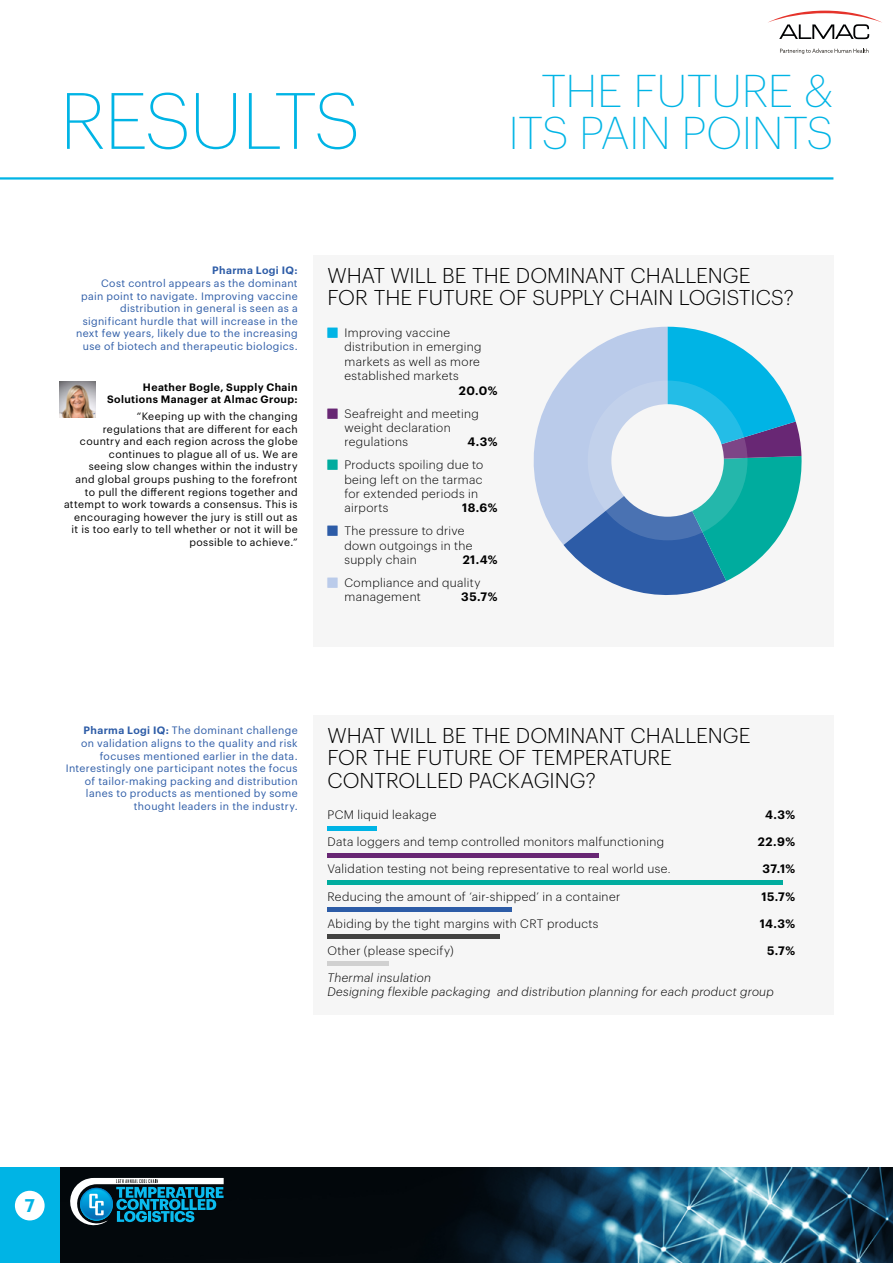
<style>
.page{position:relative;width:893px;height:1263px;background:#fff}
.page>*{position:absolute;margin:0;border:0;box-sizing:border-box;transform-origin:0 0}
.t1{font:200 78px "Graphik";letter-spacing:-.03em;color:#00b4e5}
.t2{font:200 45px/42px "Graphik";letter-spacing:-.015em;color:#00b4e5;text-align:right}
.t3{font:300 21px/22.5px "Graphik";letter-spacing:-.005em;color:#000}
.t4{font:600 18px "Graphik";color:#00b4e5}
.t5{font:300 12px/14.4px "Graphik";letter-spacing:.03em;color:#000}
.t6{font:italic 300 12px/14.4px "Graphik";letter-spacing:.025em;color:#000}
.t7{font:600 12px "Graphik";letter-spacing:.035em;color:#000}
.t8{font:10.5px/12.6px "Graphik";letter-spacing:.035em;color:#2d5ca7;text-align:right}
.t9{font:10.5px/12.6px "Graphik";letter-spacing:.035em;color:#000;text-align:right}
.t10{font:600 10.5px/12.6px "Graphik";letter-spacing:.04em;color:#000;text-align:right}
.t11{font:600 10.5px "Graphik";letter-spacing:.04em;color:#2d5ca7}
.s1{font-weight:600}
</style>
<div class="page">
<img style="left:60px;top:1167px;width:833px;height:96px">
<svg style="left:70px;top:1178px;width:154px;height:47px;background:#317086"></svg>
<div style="left:0;top:1167px;width:60px;height:96px;background:#00b4e5"></div>
<div style="left:15px;top:1191px;width:30px;height:29px;background:#fff;border-radius:50%"></div>
<hr style="left:0;top:177px;width:833px;height:3px;background:#00b4e5">
<div style="left:313px;top:255px;width:520px;height:391px;background:#f6f6f6"></div>
<svg style="left:533px;top:327px;width:269px;height:268px"></svg>
<svg style="left:588px;top:381px;width:159px;height:159px"></svg>
<div style="left:313px;top:715px;width:520px;height:299px;background:#f6f6f6"></div>
<hr style="left:327px;top:826px;width:50px;height:4px;background:#00b4e5">
<hr style="left:327px;top:880px;width:456px;height:4px;background:#00ac9e">
<div style="left:327px;top:934px;width:173px;height:5px;background:#434342"></div>
<hr style="left:327px;top:853px;width:271px;height:4px;background:#682774">
<hr style="left:327px;top:907px;width:185px;height:4px;background:#2d5ca7">
<div style="left:327px;top:961px;width:62px;height:5px;background:#d0d0d0"></div>
<svg style="left:768px;top:11px;width:114px;height:28px"></svg>
<svg style="left:780px;top:48px;width:88px;height:6px"></svg>
<img style="left:60px;top:382px;width:36px;height:36px">
<h1 class="t1" style="left:60px;top:65px;width:302px">RESULTS</h1>
<h2 class="t2" style="left:509px;top:66px;width:326px">THE FUTURE &amp;<br>ITS PAIN POINTS</h2>
<p class="t11" style="left:212px;top:263px;width:87px">Pharma Logi IQ:</p>
<p class="t8" style="left:76px;top:276px;width:223px">Cost control appears as the dominant<br>pain point to navigate. Improving vaccine distribution in general is seen as a significant hurdle that will increase in the next few years, likely due to the increasing use of biotech and therapeutic biologics.</p>
<p class="t10" style="left:107px;top:379px;width:192px">Heather Bogle, Supply Chain<br>Solutions Manager at Almac Group:</p>
<p class="t9" style="left:64px;top:409px;width:235px">“Keeping up with the changing<br>regulations that are different for each country and each region across the globe continues to plague all of us. We are<br>seeing slow changes within the industry<br>and global groups pushing to the forefront to pull the different regions together and attempt to work towards a consensus. This is encouraging however the jury is still out as<br>it is too early to tell whether or not it will be possible to achieve.”</p>
<h3 class="t3" style="left:327px;top:262px;width:468px">WHAT WILL BE THE DOMINANT CHALLENGE<br>FOR THE FUTURE OF SUPPLY CHAIN LOGISTICS?</h3>
<p class="t5" style="left:344px;top:324px;width:138px">Improving vaccine distribution in emerging markets as well as more established markets</p>
<p class="t7" style="left:459px;top:381px;width:40px">20.0%</p>
<p class="t5" style="left:344px;top:405px;width:136px">Seafreight and meeting weight declaration regulations</p>
<p class="t7" style="left:467px;top:433px;width:31px">4.3%</p>
<p class="t5" style="left:344px;top:457px;width:140px">Products spoiling due to being left on the tarmac for extended periods in airports</p>
<p class="t7" style="left:462px;top:499px;width:37px">18.6%</p>
<p class="t5" style="left:344px;top:523px;width:130px">The pressure to drive down outgoings in the supply chain</p>
<p class="t7" style="left:463px;top:551px;width:36px">21.4%</p>
<p class="t5" style="left:344px;top:575px;width:138px">Compliance and quality management</p>
<p class="t7" style="left:461px;top:588px;width:38px">35.7%</p>
<p class="t8" style="left:66px;top:723px;width:233px"><span class="s1">Pharma Logi IQ:</span> The dominant challenge<br>on validation aligns to the quality and risk focuses mentioned earlier in the data.<br>Interestingly one participant notes the focus of tailor-making packing and distribution lanes to products as mentioned by some thought leaders in the industry.</p>
<h3 class="t3" style="left:327px;top:722px;width:425px">WHAT WILL BE THE DOMINANT CHALLENGE<br>FOR THE FUTURE OF TEMPERATURE<br>CONTROLLED PACKAGING?</h3>
<p class="t5" style="left:327px;top:806px;width:110px">PCM liquid leakage</p>
<p class="t7" style="left:765px;top:805px;width:31px">4.3%</p>
<p class="t5" style="left:327px;top:834px;width:338px">Data loggers and temp controlled monitors malfunctioning</p>
<p class="t7" style="left:758px;top:833px;width:39px">22.9%</p>
<p class="t5" style="left:327px;top:861px;width:345px">Validation testing not being representative to real world use.</p>
<p class="t7" style="left:762px;top:860px;width:34px">37.1%</p>
<p class="t5" style="left:327px;top:888px;width:294px">Reducing the amount of ‘air-shipped’ in a container</p>
<p class="t7" style="left:761px;top:887px;width:35px">15.7%</p>
<p class="t5" style="left:327px;top:915px;width:273px">Abiding by the tight margins with CRT products</p>
<p class="t7" style="left:760px;top:914px;width:37px">14.3%</p>
<p class="t5" style="left:327px;top:942px;width:128px">Other (please specify)</p>
<p class="t7" style="left:767px;top:941px;width:30px">5.7%</p>
<p class="t6" style="left:327px;top:969px;width:448px">Thermal insulation<br>Designing flexible packaging and distribution planning for each product group</p>
<h3 class="t4" style="left:25px;top:1191px;width:12px">7</h3>
</div>
